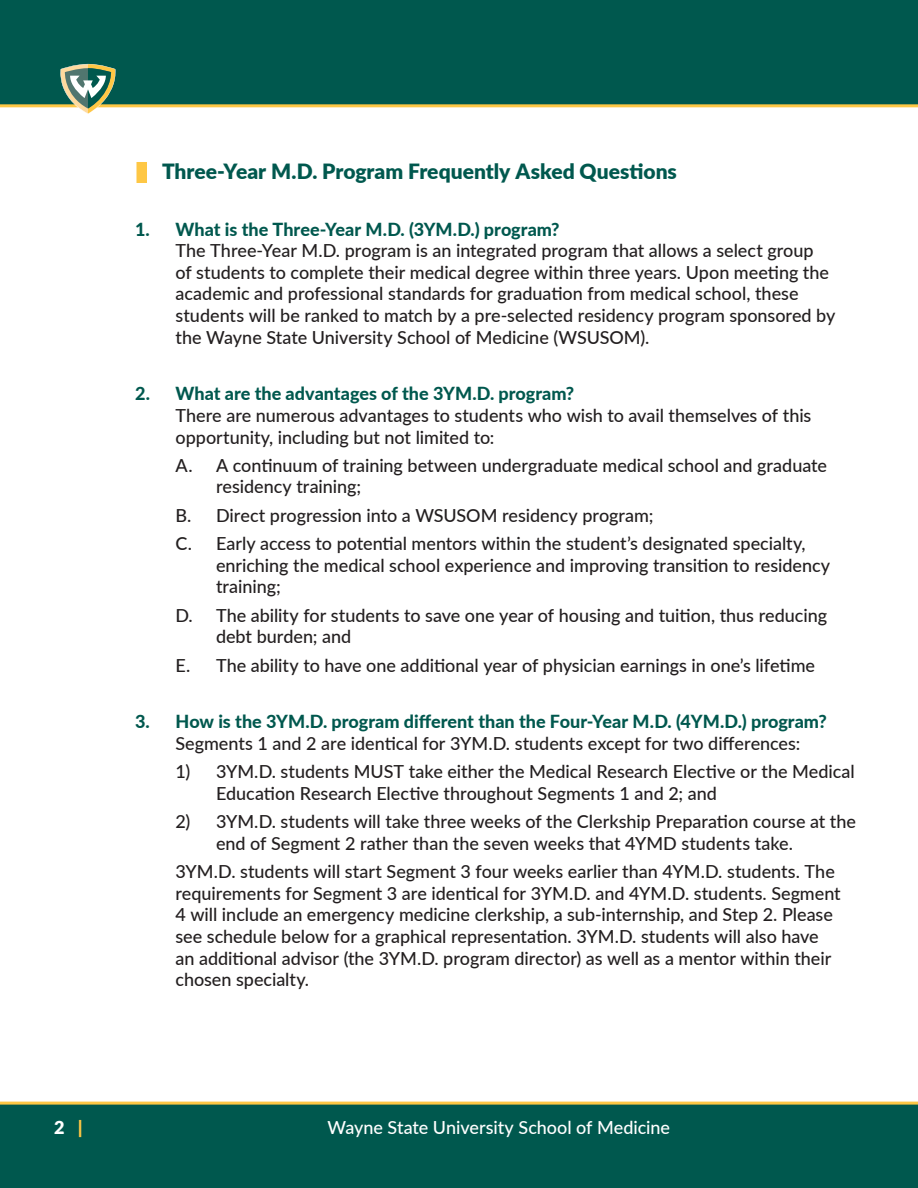
<style>
.page{position:relative;width:918px;height:1188px;background:#fff}
.page>*{position:absolute;margin:0;border:0;box-sizing:border-box;transform-origin:0 0}
.big_heading{font:900 21px "Lato";color:#00584e}
.sub_heading{font:500 18px/21.6px "Lato";color:#231f20}
.t1{font:800 18px/21.6px "Lato";color:#00584e}
.t2{font:500 18px "Lato";letter-spacing:-.005em;color:#fff}
.t3{font:900 18px "Lato";color:#fff}
.s1{font-weight:800;color:#00584e}
.s2{font-weight:500;color:#231f20}
.s3{color:#fec745}
</style>
<div class="page">
<div style="left:0;top:0;width:918px;height:106px;background:#00584e"></div>
<div style="left:0;top:1104px;width:918px;height:84px;background:#00584e"></div>
<hr style="left:0;top:104px;width:918px;height:3px;background:#fec745">
<hr style="left:0;top:1102px;width:918px;height:3px;background:#fec745">
<svg style="left:57px;top:64px;width:62px;height:50px"></svg>
<div style="left:136px;top:162px;width:11px;height:21px;background:#fec745"></div>
<p class="big_heading" style="left:162px;top:155px;width:517px">Three-Year M.D. Program Frequently Asked Questions</p>
<p class="sub_heading" style="left:176px;top:217px;width:661px;text-indent:-40px"><span class="s1">1. What is the Three-Year M.D. (3YM.D.) program?<br></span>The Three-Year M.D. program is an integrated program that allows a select group<br>of students to complete their medical degree within three years. Upon meeting the academic and professional standards for graduation from medical school, these students will be ranked to match by a pre-selected residency program sponsored by the Wayne State University School of Medicine (WSUSOM).</p>
<p class="sub_heading" style="left:176px;top:382px;width:637px;text-indent:-40px"><span class="s1">2. What are the advantages of the 3YM.D. program?<br></span>There are numerous advantages to students who wish to avail themselves of this opportunity, including but not limited to:</p>
<p class="sub_heading" style="left:216px;top:454px;width:613px;text-indent:-40px">A. A continuum of training between undergraduate medical school and graduate residency training;</p>
<p class="sub_heading" style="left:176px;top:504px;width:480px">B. Direct progression into a WSUSOM residency program;</p>
<p class="sub_heading" style="left:216px;top:532px;width:616px;text-indent:-40px">C. Early access to potential mentors within the student’s designated specialty, enriching the medical school experience and improving transition to residency training;</p>
<p class="sub_heading" style="left:216px;top:604px;width:613px;text-indent:-40px">D. The ability for students to save one year of housing and tuition, thus reducing debt burden; and</p>
<p class="sub_heading" style="left:176px;top:654px;width:641px">E. The ability to have one additional year of physician earnings in one’s lifetime</p>
<p class="t1" style="left:176px;top:710px;width:653px;text-indent:-40px">3. How is the 3YM.D. program different than the Four-Year M.D. (4YM.D.) program?<br><span class="s2">Segments 1 and 2 are identical for 3YM.D. students except for two differences:</span></p>
<p class="sub_heading" style="left:216px;top:760px;width:640px;text-indent:-40px">1) 3YM.D. students MUST take either the Medical Research Elective or the Medical<br>Education Research Elective throughout Segments 1 and 2; and</p>
<p class="sub_heading" style="left:216px;top:810px;width:642px;text-indent:-40px">2) 3YM.D. students will take three weeks of the Clerkship Preparation course at the end of Segment 2 rather than the seven weeks that 4YMD students take.</p>
<p class="sub_heading" style="left:176px;top:860px;width:667px">3YM.D. students will start Segment 3 four weeks earlier than 4YM.D. students. The requirements for Segment 3 are identical for 3YM.D. and 4YM.D. students. Segment 4 will include an emergency medicine clerkship, a sub-internship, and Step 2. Please see schedule below for a graphical representation. 3YM.D. students will also have an additional advisor (the 3YM.D. program director) as well as a mentor within their chosen specialty.</p>
<p class="t3" style="left:54px;top:1114px;width:30px">2 <span class="s3">|</span></p>
<p class="t2" style="left:327px;top:1115px;width:344px">Wayne State University School of Medicine</p>
</div>
